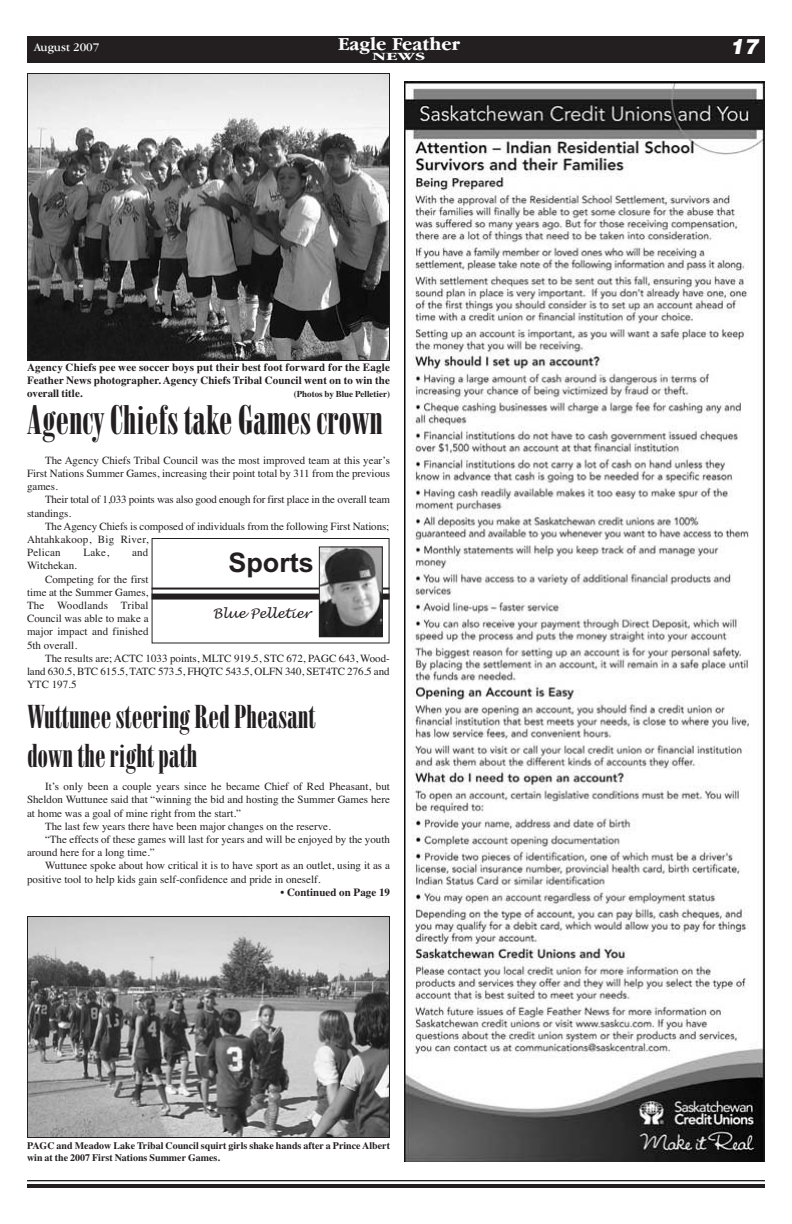
<style>
.page{position:relative;width:792px;height:1224px;background:#fff}
.page>*{position:absolute;margin:0;border:0;box-sizing:border-box;transform-origin:0 0}
.t1{font:40px "Bodoni Poster Compressed";color:#231f20}
.t2{font:32px/38.4px "Bodoni Poster Compressed";color:#231f20}
.t3{font:700 27px "Arial";color:#231f20}
.t4{font:italic 900 21px "Helvetica";color:#fff}
.t5{font:700 19px "Garamond IT Cby BT";color:#fff}
.t6{font:italic 13px "Lucida Handwriting";color:#231f20}
.t7{font:12px "Garamond IT Cby BT";color:#fff}
.t8{font:700 11.4px "Garamond IT Cby BT";color:#fff;scale:1.67 1}
.t9{font:11px/13.2px "Times";color:#231f20}
.t10{font:700 11px/13.2px "Times";letter-spacing:.005em;color:#231f20;text-align:justify}
.t11{font:11px "Times";letter-spacing:.02em;color:#231f20}
.t12{font:700 10px/12px "Times";color:#231f20}
.t13{font:700 9px "Times";color:#231f20}
</style>
<div class="page">
<div style="left:27px;top:36px;width:738px;height:27px;background:#231f20"></div>
<hr style="left:27px;top:1180px;width:738px;height:1px;background:#231f20">
<hr style="left:27px;top:1184px;width:738px;height:4px;background:#231f20">
<img style="left:405px;top:82px;width:360px;height:1080px">
<img style="left:29px;top:75px;width:359px;height:284px">
<div style="left:27px;top:73px;width:363px;height:288px;border:1px solid #231f20"></div>
<img style="left:29px;top:918px;width:359px;height:218px">
<div style="left:27px;top:916px;width:363px;height:222px;border:1px solid #231f20"></div>
<div style="left:152px;top:538px;width:238px;height:106px;border:1px solid #231f20"></div>
<hr style="left:152px;top:588px;width:238px;height:2px;background:#231f20">
<div style="left:152px;top:594px;width:238px;height:6px;background:#231f20"></div>
<img style="left:321px;top:548px;width:60px;height:87px">
<div style="left:319px;top:546px;width:64px;height:91px;border:1px solid #231f20"></div>
<p class="t7" style="left:34px;top:43px;width:67px">August 2007</p>
<h3 class="t5" style="left:338px;top:39px;width:123px">Eagle Feather</h3>
<p class="t8" style="left:372px;top:53px;width:33px">NEWS</p>
<p class="t10" style="left:27px;top:360px;width:365px">Agency Chiefs pee wee soccer boys put their best foot forward for the Eagle Feather News photographer. Agency Chiefs Tribal Council went on to win the overall title.</p>
<p class="t13" style="left:294px;top:389px;width:98px">(Photos by Blue Pelletier)</p>
<h1 class="t1" style="left:27px;top:405px;width:357px">Agency Chiefs take Games crown</h1>
<p class="t9" style="left:27px;top:453px;width:364px;text-align:justify;text-indent:18px">The Agency Chiefs Tribal Council was the most improved team at this year’s First Nations Summer Games, increasing their point total by 311 from the previous games.</p>
<p class="t9" style="left:27px;top:493px;width:364px;text-indent:18px">Their total of 1,033 points was also good enough for first place in the overall team standings.</p>
<p class="t9" style="left:27px;top:519px;width:364px;text-indent:18px">The Agency Chiefs is composed of individuals from the following First Nations;<br>Ahtahkakoop, Big River,<br>Pelican</p>
<p class="t9" style="left:84px;top:546px;width:27px">Lake,</p>
<p class="t9" style="left:132px;top:546px;width:18px">and</p>
<h3 class="t3" style="left:228px;top:547px;width:87px">Sports</h3>
<p class="t6" style="left:213px;top:607px;width:99px">Blue Pelletier</p>
<p class="t9" style="left:27px;top:559px;width:51px">Witchekan.</p>
<p class="t9" style="left:45px;top:572px;width:105px">Competing for the first</p>
<p class="t9" style="left:27px;top:585px;width:123px">time at the Summer Games,</p>
<p class="t11" style="left:27px;top:599px;width:123px">The Woodlands Tribal</p>
<p class="t9" style="left:27px;top:612px;width:123px">Council was able to make a</p>
<p class="t9" style="left:27px;top:625px;width:123px">major impact and finished</p>
<p class="t9" style="left:27px;top:638px;width:52px">5th overall.</p>
<p class="t9" style="left:45px;top:651px;width:346px">The results are; ACTC 1033 points, MLTC 919.5, STC 672, PAGC 643, Wood-</p>
<p class="t9" style="left:27px;top:665px;width:364px">land 630.5, BTC 615.5, TATC 573.5, FHQTC 543.5, OLFN 340, SET4TC 276.5 and</p>
<p class="t9" style="left:27px;top:678px;width:51px">YTC 197.5</p>
<h2 class="t2" style="left:27px;top:701px;width:290px">Wuttunee steering Red Pheasant down the right path</h2>
<p class="t9" style="left:45px;top:780px;width:346px">It’s only been a couple years since he became Chief of Red Pheasant, but</p>
<p class="t9" style="left:27px;top:793px;width:364px">Sheldon Wuttunee said that “winning the bid and hosting the Summer Games here</p>
<p class="t9" style="left:27px;top:806px;width:216px">at home was a goal of mine right from the start.”</p>
<p class="t9" style="left:45px;top:819px;width:287px">The last few years there have been major changes on the reserve.</p>
<p class="t9" style="left:45px;top:833px;width:347px">“The effects of these games will last for years and will be enjoyed by the youth</p>
<p class="t9" style="left:27px;top:846px;width:129px">around here for a long time.”</p>
<p class="t9" style="left:45px;top:859px;width:347px">Wuttunee spoke about how critical it is to have sport as an outlet, using it as a</p>
<p class="t9" style="left:27px;top:872px;width:295px">positive tool to help kids gain self-confidence and pride in oneself.</p>
<p class="t10" style="left:280px;top:885px;width:111px">• Continued on Page 19</p>
<p class="t12" style="left:27px;top:1140px;width:365px">PAGC and Meadow Lake Tribal Council squirt girls shake hands after a Prince Albert win at the 2007 First Nations Summer Games.</p>
<h3 class="t4" style="left:730px;top:34px;width:30px">17</h3>
</div>
